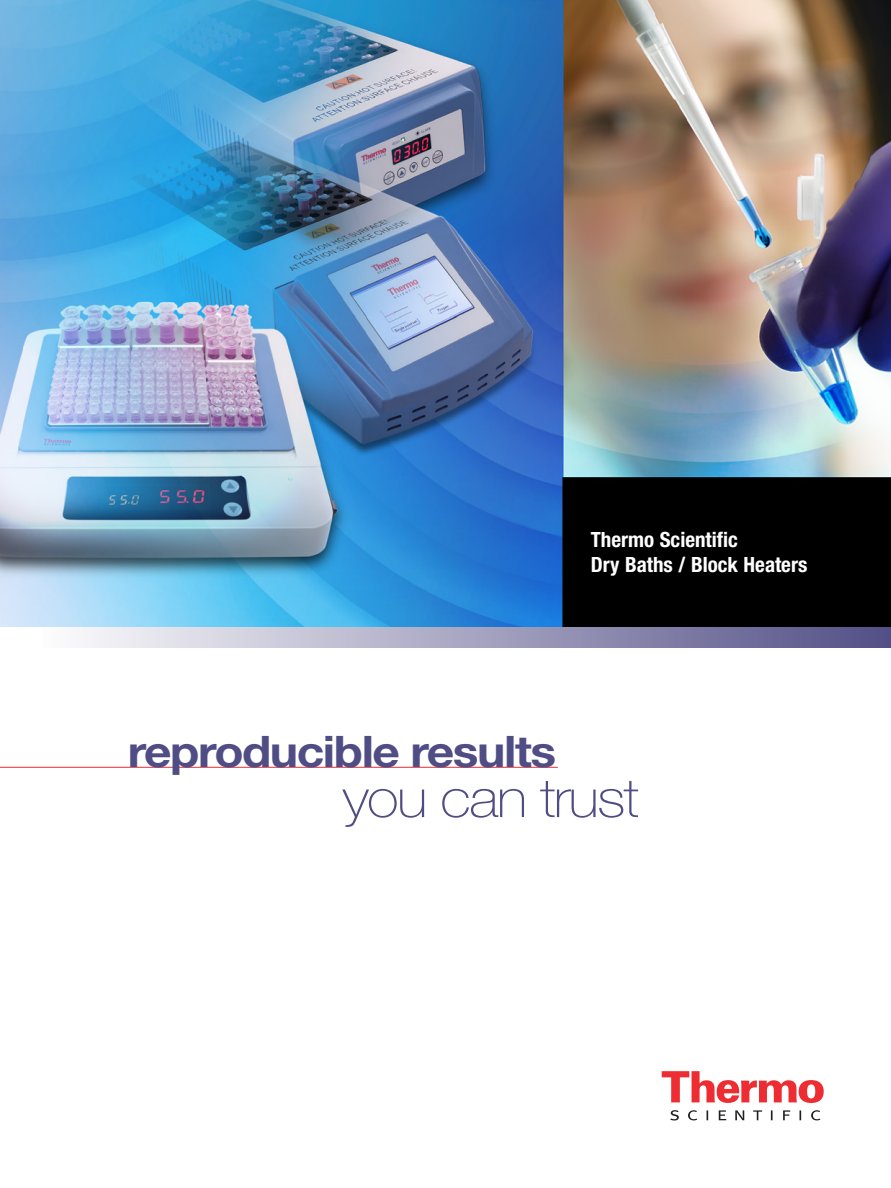
<style>
.page{position:relative;width:891px;height:1188px;background:#fff}
.page>*{position:absolute;margin:0;border:0;box-sizing:border-box;transform-origin:0 0}
.Title-line_1{font:100 53.55px "Helvetica Neue LT Std";letter-spacing:-.03em;color:#504d85;scale:1.1 1}
.Title-line_1-2{font:700 43.5px "Helvetica Neue LT Std";letter-spacing:-.03em;color:#504d85;scale:1.1 1}
.Descriptor{font:700 condensed 21px "Helvetica Neue LT Std";color:#fff}
</style>
<div class="page">
<img style="left:0;top:0;width:891px;height:627px">
<svg style="left:662px;top:1071px;width:162px;height:32px"></svg>
<svg style="left:670px;top:1110px;width:150px;height:10px"></svg>
<hr style="left:0;top:767px;width:558px;height:1px;background:#ee2d33">
<div style="left:40px;top:627px;width:851px;height:21px;background:linear-gradient(to right,#fdfdfe,#524f86)"></div>
<p class="Descriptor" style="left:591px;top:527px;width:148px">Thermo Scientific</p>
<p class="Descriptor" style="left:591px;top:552px;width:218px">Dry Baths / Block Heaters</p>
<p class="Title-line_1-2" style="left:128px;top:724px;width:391px">reproducible results</p>
<p class="Title-line_1" style="left:343px;top:767px;width:271px">you can trust</p>
</div>
